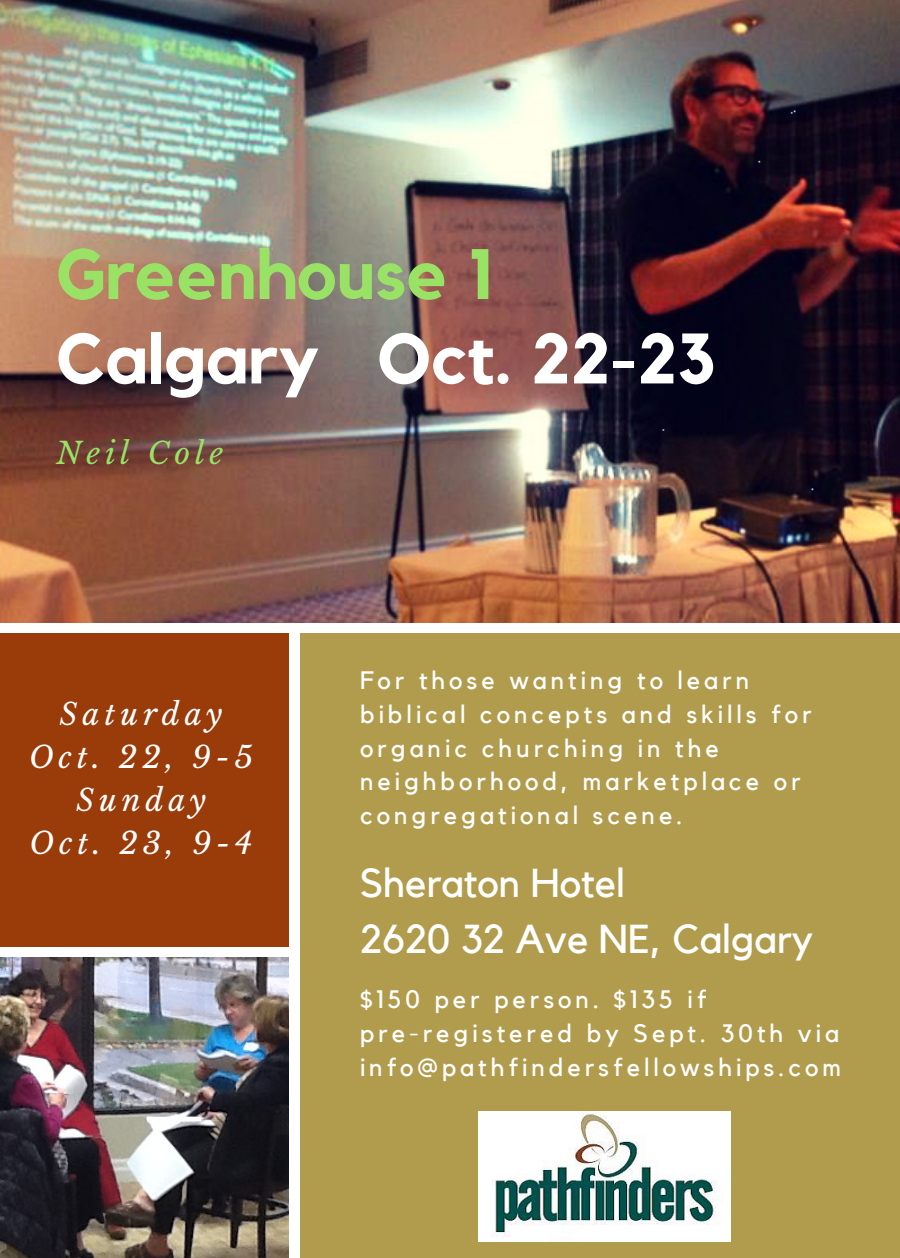
<style>
.page{position:relative;width:900px;height:1258px;background:#fff}
.page>*{position:absolute;margin:0;border:0;box-sizing:border-box;transform-origin:0 0}
.t1{font:700 70.5px "Kollektif";color:#fff}
.t2{font:700 70.5px "Kollektif";color:#99e265}
.t3{font:40.25px/56.2px "Kollektif";color:#fff}
.t4{font:italic 30.25px/43px "Libre Baskerville";letter-spacing:.16em;color:#fff;text-align:center}
.t5{font:italic 30.25px "Libre Baskerville";letter-spacing:.16em;color:#99e265}
.t6{font:25.25px/33.8px "Kollektif";letter-spacing:.16em;color:#fff}
</style>
<div class="page">
<img style="left:0;top:0;width:900px;height:622px">
<div style="left:0;top:633px;width:289px;height:313px;background:#9a3b0a"></div>
<img style="left:0;top:958px;width:289px;height:300px">
<div style="left:300px;top:633px;width:600px;height:625px;background:#b19c4e"></div>
<img style="left:479px;top:1111px;width:252px;height:130px">
<h1 class="t2" style="left:56px;top:242px;width:439px">Greenhouse 1</h1>
<h1 class="t1" style="left:56px;top:326px;width:661px">Calgary Oct. 22-23</h1>
<p class="t5" style="left:56px;top:435px;width:168px">Neil Cole</p>
<p class="t4" style="left:29px;top:692px;width:225px">Saturday<br>Oct. 22, 9-5<br>Sunday<br>Oct. 23, 9-4</p>
<p class="t6" style="left:360px;top:664px;width:453px">For those wanting to learn biblical concepts and skills for organic churching in the neighborhood, marketplace or congregational scene.</p>
<h2 class="t3" style="left:360px;top:856px;width:455px">Sheraton Hotel<br>2620 32 Ave NE, Calgary</h2>
<p class="t6" style="left:360px;top:983px;width:483px">$150 per person. $135 if pre-registered by Sept. 30th via info@pathfindersfellowships.com</p>
</div>
